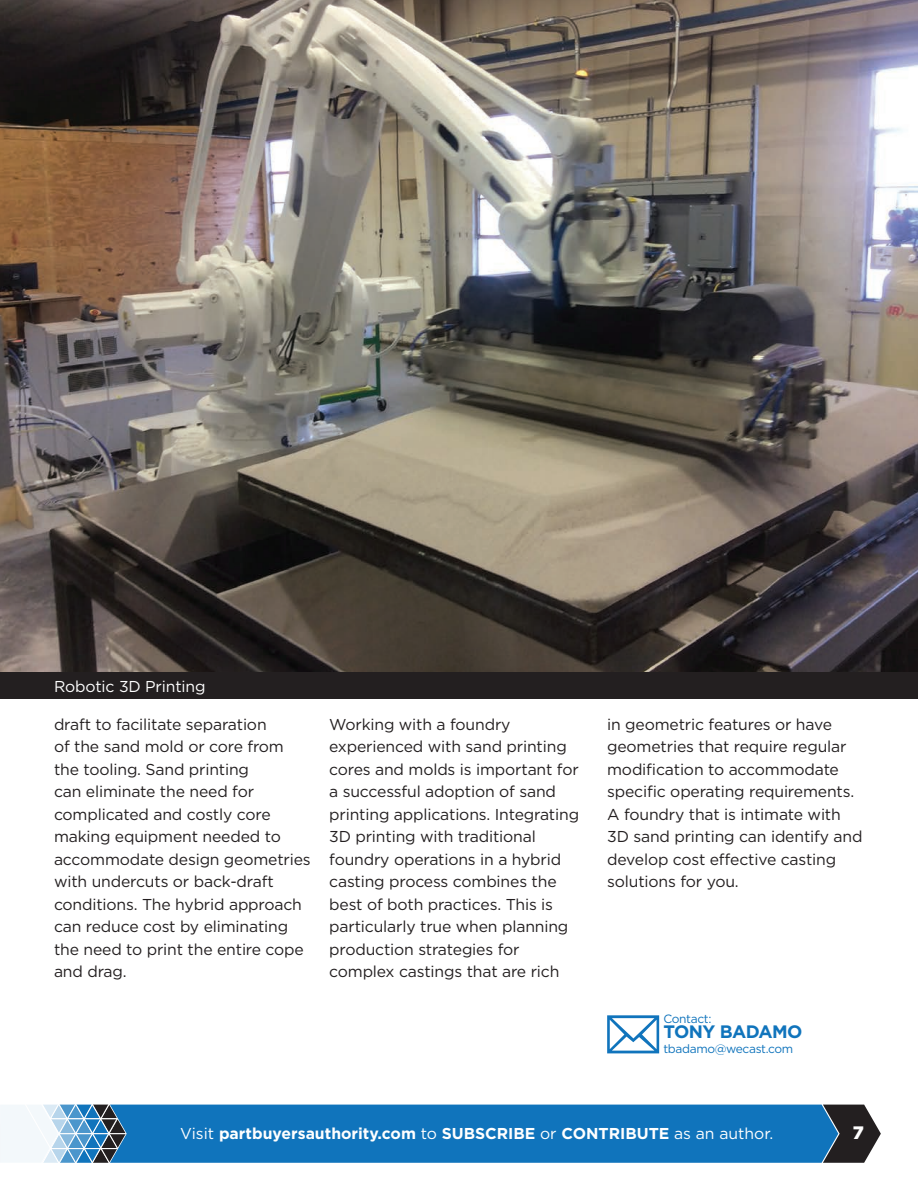
<style>
.page{position:relative;width:918px;height:1188px;background:#fff}
.page>*{position:absolute;margin:0;border:0;box-sizing:border-box;transform-origin:0 0}
.t1{font:700 18px "Gotham";letter-spacing:-.03em;color:#1074bc}
.t2{font:900 18px "Gotham";color:#fff}
.t3{font:15.75px/22.5px "Gotham";letter-spacing:-.01em;color:#231f20}
.t4{font:700 15.75px "Gotham";color:#fff}
.t5{font:15.75px "Gotham";letter-spacing:-.01em;color:#fff}
.t6{font:12px "Gotham";letter-spacing:-.03em;color:#1074bc}
.s1{font-weight:400}
</style>
<div class="page">
<svg style="left:0;top:1104px;width:881px;height:59px;background:#2a7db9"></svg>
<hr style="left:51px;top:1118px;width:66px;height:1px;background:#fff">
<hr style="left:59px;top:1133px;width:67px;height:1px;background:#fff">
<hr style="left:51px;top:1148px;width:66px;height:1px;background:#fff">
<svg style="left:607px;top:1015px;width:52px;height:38px"></svg>
<img style="left:0;top:0;width:918px;height:673px">
<div style="left:0;top:673px;width:918px;height:26px;background:#231f20"></div>
<p class="t5" style="left:54px;top:676px;width:153px">Robotic 3D Printing</p>
<p class="t3" style="left:54px;top:713px;width:258px">draft to facilitate separation<br>of the sand mold or core from the tooling. Sand printing<br>can eliminate the need for complicated and costly core making equipment needed to accommodate design geometries with undercuts or back-draft conditions. The hybrid approach can reduce cost by eliminating the need to print the entire cope and drag.</p>
<p class="t3" style="left:329px;top:713px;width:251px">Working with a foundry experienced with sand printing cores and molds is important for a successful adoption of sand printing applications. Integrating<br>3D printing with traditional foundry operations in a hybrid casting process combines the best of both practices. This is particularly true when planning production strategies for complex castings that are rich</p>
<p class="t3" style="left:607px;top:713px;width:257px">in geometric features or have geometries that require regular modification to accommodate specific operating requirements.<br>A foundry that is intimate with<br>3D sand printing can identify and develop cost effective casting solutions for you.</p>
<p class="t6" style="left:663px;top:1012px;width:49px">Contact:</p>
<p class="t1" style="left:663px;top:1020px;width:141px">TONY BADAMO</p>
<p class="t6" style="left:663px;top:1042px;width:131px">tbadamo@wecast.com</p>
<p class="t4" style="left:180px;top:1123px;width:594px"><span class="s1">Visit</span> partbuyersauthority.com <span class="s1">to</span> SUBSCRIBE <span class="s1">or</span> CONTRIBUTE <span class="s1">as an author.</span></p>
<p class="t2" style="left:853px;top:1120px;width:13px">7</p>
</div>
